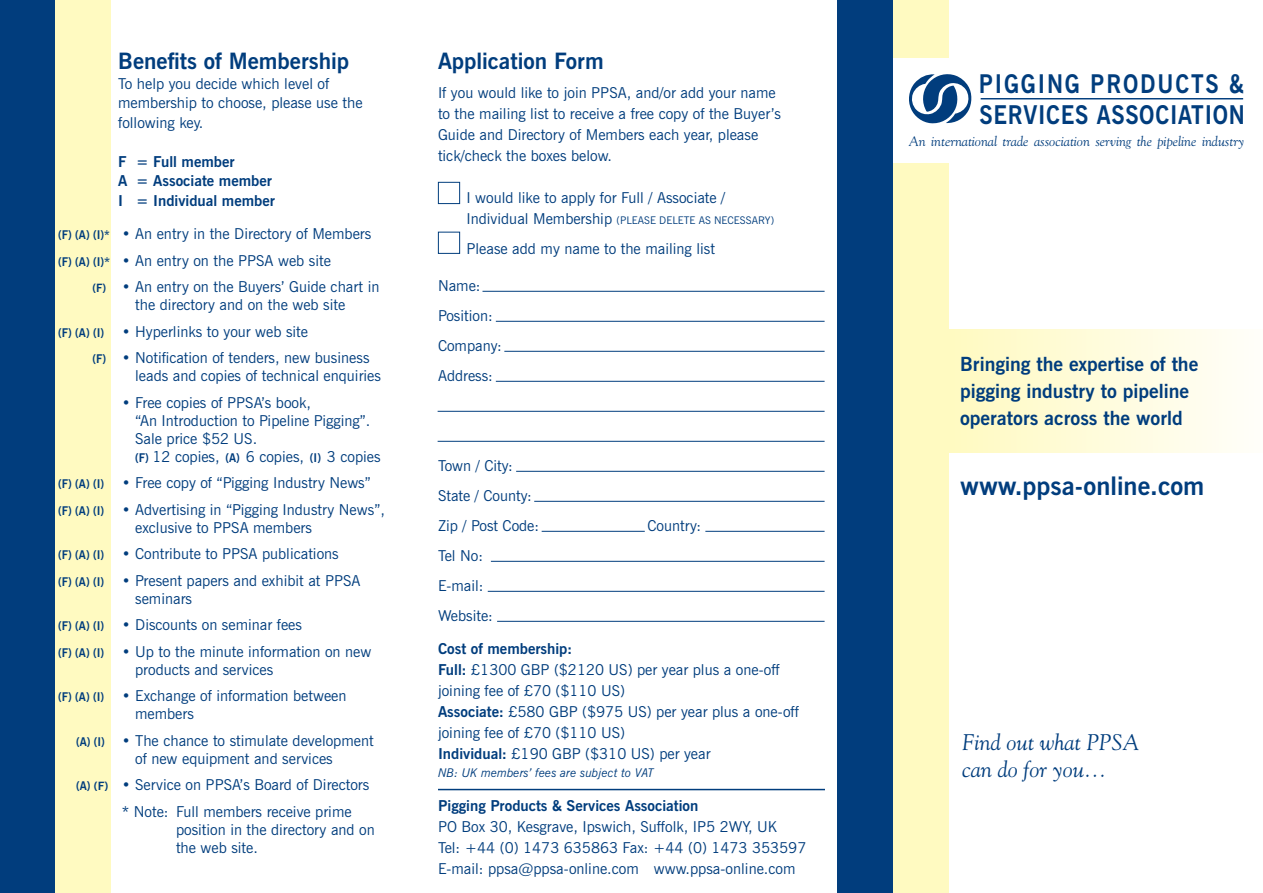
<style>
.page{position:relative;width:1263px;height:893px;background:#fff}
.page>*{position:absolute;margin:0;border:0;box-sizing:border-box;transform-origin:0 0}
.t1{font:700 25.8px "News Gothic BT";letter-spacing:.03em;color:#013d7d;scale:.87 1}
.t2{font:700 25.8px "News Gothic BT";letter-spacing:.08em;color:#013d7d;scale:.87 1}
.t3{font:700 25.5px "News Gothic BT";color:#013d7d}
.t4{font:700 22.5px "News Gothic BT";color:#013d7d}
.t5{font:italic 22.5px/27px "Goudy";color:#013d7d}
.t6{font:700 19.5px/27px "News Gothic BT";color:#013d7d}
.t7{font:15px/18px "News Gothic BT";color:#013d7d}
.t8{font:700 15px "News Gothic BT";color:#013d7d}
.t9{font:italic 13.8px "Goudy";color:#013d7d}
.t10{font:italic 12px "News Gothic BT";color:#013d7d}
.t11{font:10.5px "News Gothic BT";color:#013d7d}
.s1{font-weight:700;font-size:12px}
.s2{font-weight:700;font-size:11.4px}
.s3{font-size:15px}
.s4{font-weight:700}
</style>
<div class="page">
<div style="left:838px;top:0;width:55px;height:893px;background:#013d7d"></div>
<div style="left:0;top:0;width:55px;height:893px;background:#013d7d"></div>
<div style="left:893px;top:0;width:55px;height:893px;background:#fffac1"></div>
<div style="left:55px;top:0;width:56px;height:893px;background:#fffac1"></div>
<hr style="left:438px;top:789px;width:387px;height:1px;background:#013d7d">
<div style="left:438px;top:232px;width:22px;height:22px;border:1px solid #013d7d"></div>
<div style="left:438px;top:182px;width:22px;height:22px;border:1px solid #013d7d"></div>
<hr style="left:482px;top:291px;width:342px;height:1px;background:#013d7d">
<hr style="left:496px;top:321px;width:328px;height:1px;background:#013d7d">
<hr style="left:504px;top:351px;width:320px;height:1px;background:#013d7d">
<hr style="left:496px;top:381px;width:328px;height:1px;background:#013d7d">
<hr style="left:438px;top:411px;width:386px;height:1px;background:#013d7d">
<hr style="left:438px;top:441px;width:386px;height:1px;background:#013d7d">
<hr style="left:516px;top:471px;width:308px;height:1px;background:#013d7d">
<hr style="left:534px;top:501px;width:290px;height:1px;background:#013d7d">
<hr style="left:542px;top:531px;width:103px;height:1px;background:#013d7d">
<hr style="left:705px;top:531px;width:119px;height:1px;background:#013d7d">
<hr style="left:491px;top:561px;width:333px;height:1px;background:#013d7d">
<hr style="left:488px;top:591px;width:336px;height:1px;background:#013d7d">
<hr style="left:497px;top:621px;width:327px;height:1px;background:#013d7d">
<div style="left:948px;top:329px;width:315px;height:123px;background:linear-gradient(to right,#fffac0,#fffefa)"></div>
<div style="left:893px;top:59px;width:366px;height:104px;background:#fff"></div>
<hr style="left:981px;top:98px;width:262px;height:1px;background:#013d7d">
<svg style="left:909px;top:74px;width:63px;height:50px"></svg>
<p class="t4" style="left:118px;top:47px;width:232px">Benefits of Membership</p>
<p class="t7" style="left:118px;top:74px;width:213px">To help you decide which level of</p>
<p class="t7" style="left:118px;top:94px;width:246px">membership to choose, please use the</p>
<p class="t7" style="left:118px;top:113px;width:87px">following key.</p>
<p class="t8" style="left:118px;top:152px;width:118px">F = Full member</p>
<p class="t8" style="left:118px;top:172px;width:155px">A = Associate member</p>
<p class="t8" style="left:118px;top:191px;width:158px">I = Individual member</p>
<p class="t7" style="left:58px;top:225px;width:315px"><span class="s1">(F) (A) (I)*</span> • An entry in the Directory of Members</p>
<p class="t7" style="left:58px;top:251px;width:274px"><span class="s1">(F) (A) (I)*</span> • An entry on the PPSA web site</p>
<p class="t7" style="left:93px;top:278px;width:288px;text-align:center"><span class="s2">(F)</span> • An entry on the Buyers’ Guide chart in the directory and on the web site</p>
<p class="t7" style="left:58px;top:322px;width:252px"><span class="s1">(F) (A) (I)</span> • Hyperlinks to your web site</p>
<p class="t7" style="left:135px;top:349px;width:247px;text-indent:-43px"><span class="s1">(F)</span> • Notification of tenders, new business leads and copies of technical enquiries</p>
<p class="t7" style="left:135px;top:393px;width:247px;text-indent:-13px">• Free copies of PPSA’s book,<br>“An Introduction to Pipeline Pigging”.<br>Sale price $52 US.<br><span class="s1">(F)</span> 12 copies, <span class="s1">(A)</span> 6 copies, <span class="s1">(I)</span> 3 copies</p>
<p class="t7" style="left:58px;top:474px;width:314px"><span class="s1">(F) (A) (I)</span> • Free copy of “Pigging Industry News”</p>
<p class="t7" style="left:58px;top:500px;width:328px;text-align:center"><span class="s1">(F) (A) (I)</span> • Advertising in “Pigging Industry News”, exclusive to PPSA members</p>
<p class="t7" style="left:58px;top:545px;width:282px"><span class="s1">(F) (A) (I)</span> • Contribute to PPSA publications</p>
<p class="t7" style="left:135px;top:571px;width:227px;text-indent:-77px"><span class="s1">(F) (A) (I)</span> • Present papers and exhibit at PPSA seminars</p>
<p class="t7" style="left:58px;top:616px;width:245px"><span class="s1">(F) (A) (I)</span> • Discounts on seminar fees</p>
<p class="t7" style="left:135px;top:642px;width:238px;text-indent:-77px"><span class="s1">(F) (A) (I)</span> • Up to the minute information on new products and services</p>
<p class="t7" style="left:135px;top:687px;width:213px;text-indent:-77px"><span class="s1">(F) (A) (I)</span> • Exchange of information between members</p>
<p class="t7" style="left:135px;top:731px;width:240px;text-indent:-59px"><span class="s1">(A) (I)</span> • The chance to stimulate development of new equipment and services</p>
<p class="t7" style="left:76px;top:776px;width:295px"><span class="s1">(A)</span> <span class="s2">(F)</span> • Service on PPSA’s Board of Directors</p>
<p class="t7" style="left:176px;top:802px;width:200px;text-indent:-54px">* Note: Full members receive prime position in the directory and on the web site.</p>
<p class="t4" style="left:438px;top:47px;width:167px">Application Form</p>
<p class="t7" style="left:438px;top:83px;width:339px">If you would like to join PPSA, and/or add your name</p>
<p class="t7" style="left:438px;top:104px;width:345px">to the mailing list to receive a free copy of the Buyer’s</p>
<p class="t7" style="left:438px;top:125px;width:322px">Guide and Directory of Members each year, please</p>
<p class="t7" style="left:438px;top:146px;width:176px">tick/check the boxes below.</p>
<p class="t7" style="left:466px;top:188px;width:260px">I would like to apply for Full / Associate /</p>
<p class="t11" style="left:466px;top:213px;width:309px"><span class="s3">Individual Membership</span> (PLEASE DELETE AS NECESSARY)</p>
<p class="t7" style="left:466px;top:239px;width:250px">Please add my name to the mailing list</p>
<p class="t7" style="left:438px;top:277px;width:44px">Name:</p>
<p class="t7" style="left:438px;top:307px;width:56px">Position:</p>
<p class="t7" style="left:438px;top:337px;width:65px">Company:</p>
<p class="t7" style="left:438px;top:367px;width:56px">Address:</p>
<p class="t7" style="left:438px;top:457px;width:76px">Town / City:</p>
<p class="t7" style="left:438px;top:487px;width:95px">State / County:</p>
<p class="t7" style="left:438px;top:517px;width:103px">Zip / Post Code:</p>
<p class="t7" style="left:647px;top:517px;width:55px">Country:</p>
<p class="t7" style="left:438px;top:547px;width:47px">Tel No:</p>
<p class="t7" style="left:438px;top:577px;width:47px">E-mail:</p>
<p class="t7" style="left:438px;top:607px;width:56px">Website:</p>
<p class="t8" style="left:438px;top:640px;width:136px">Cost of membership:</p>
<p class="t7" style="left:438px;top:659px;width:343px;line-height:21px"><span class="s4">Full:</span> £1300 GBP ($2120 US) per year plus a one-off joining fee of £70 ($110 US)</p>
<p class="t7" style="left:438px;top:701px;width:362px;line-height:21px"><span class="s4">Associate:</span> £580 GBP ($975 US) per year plus a one-off joining fee of £70 ($110 US)</p>
<p class="t7" style="left:438px;top:745px;width:274px"><span class="s4">Individual:</span> £190 GBP ($310 US) per year</p>
<p class="t10" style="left:438px;top:766px;width:217px">NB: UK members’ fees are subject to VAT</p>
<p class="t8" style="left:438px;top:797px;width:262px">Pigging Products &amp; Services Association</p>
<p class="t7" style="left:438px;top:818px;width:341px">PO Box 30, Kesgrave, Ipswich, Suffolk, IP5 2WY, UK</p>
<p class="t7" style="left:438px;top:839px;width:370px">Tel: +44 (0) 1473 635863 Fax: +44 (0) 1473 353597</p>
<p class="t7" style="left:438px;top:860px;width:359px">E-mail: ppsa@ppsa-online.com www.ppsa-online.com</p>
<p class="t2" style="left:979px;top:68px;width:306px">PIGGING PRODUCTS &amp;</p>
<p class="t1" style="left:979px;top:99px;width:307px">SERVICES ASSOCIATION</p>
<p class="t9" style="left:909px;top:133px;width:337px">An international trade association serving the pipeline industry</p>
<p class="t6" style="left:960px;top:350px;width:240px">Bringing the expertise of the pigging industry to pipeline operators across the world</p>
<p class="t3" style="left:960px;top:470px;width:246px">www.ppsa-online.com</p>
<p class="t5" style="left:962px;top:728px;width:178px">Find out what PPSA can do for you…</p>
</div>
